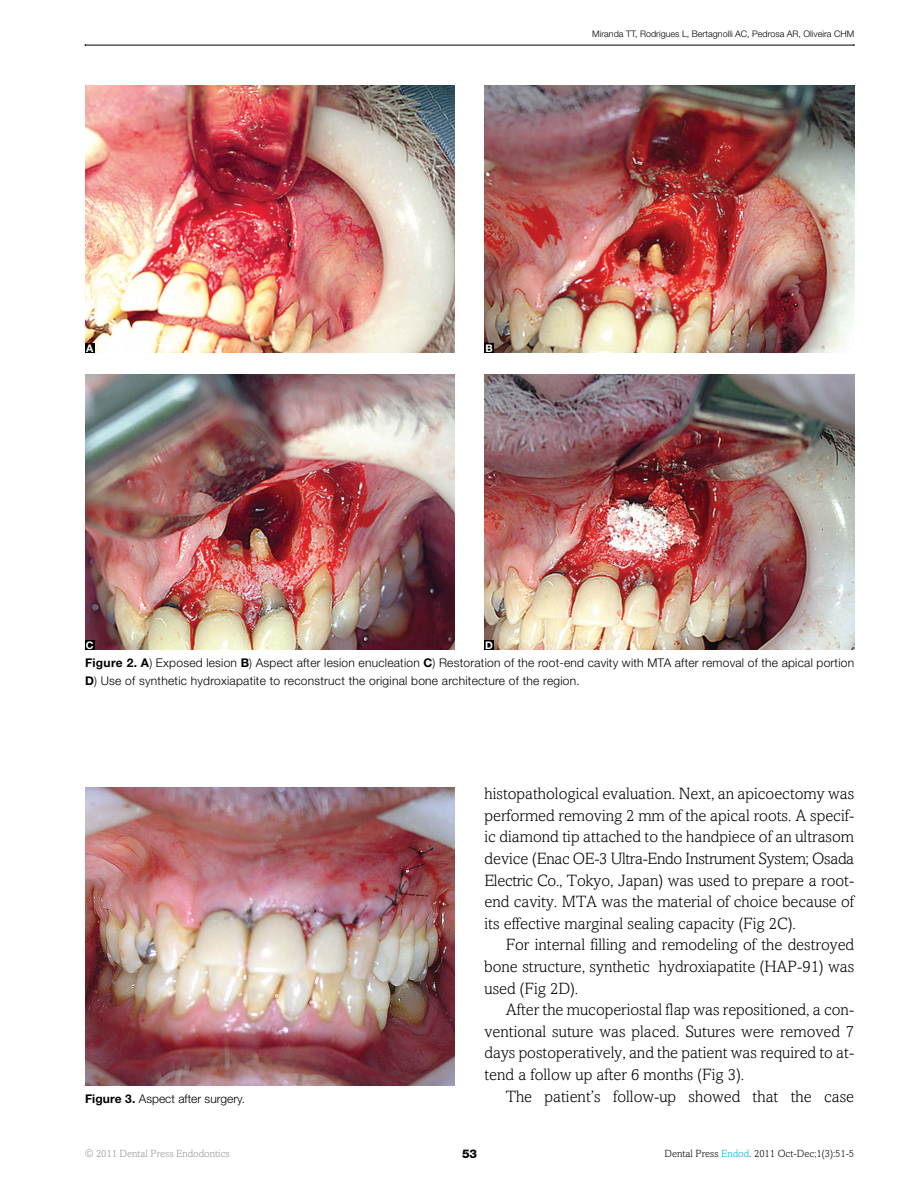
<style>
.page{position:relative;width:918px;height:1188px;background:#fff}
.page>*{position:absolute;margin:0;border:0;box-sizing:border-box;transform-origin:0 0}
.t1{font:300 16.5px/21.6px "Amasis";color:#000;text-align:justify}
.t2{font:300 12px/18px "Helvetica Neue LT Std";letter-spacing:.02em;color:#000}
.t3{font:300 12px "Helvetica Neue LT Std";color:#000}
.t4{font:800 12px "Helvetica Neue LT Std";color:#000}
.t5{font:300 10.5px "Amasis";color:#000}
.t6{font:300 10.5px "Amasis";color:#939598}
.t7{font:700 10.5px "Helvetica Neue LT Std";color:#fff}
.t8{font:300 9px "Helvetica Neue LT Std";color:#000}
.s1{font-weight:700}
.s2{color:#00aeef}
</style>
<div class="page">
<hr style="left:85px;top:45px;width:769px;height:1px;background:#000">
<img style="left:485px;top:85px;width:369px;height:268px">
<img style="left:485px;top:374px;width:369px;height:276px">
<img style="left:85px;top:374px;width:370px;height:276px">
<img style="left:85px;top:85px;width:370px;height:268px">
<div style="left:85px;top:344px;width:9px;height:9px;background:#000"></div>
<div style="left:85px;top:640px;width:9px;height:10px;background:#000"></div>
<div style="left:485px;top:344px;width:9px;height:9px;background:#000"></div>
<div style="left:485px;top:640px;width:9px;height:10px;background:#000"></div>
<img style="left:85px;top:787px;width:370px;height:299px">
<p class="t7" style="left:86px;top:342px;width:9px">A</p>
<p class="t8" style="left:592px;top:28px;width:263px">Miranda TT, Rodrigues L, Bertagnolli AC, Pedrosa AR, Oliveira CHM</p>
<p class="t7" style="left:485px;top:342px;width:9px">B</p>
<p class="t7" style="left:86px;top:638px;width:8px">C</p>
<p class="t7" style="left:485px;top:638px;width:8px">D</p>
<p class="t2" style="left:85px;top:653px;width:771px"><span class="s1">Figure 2. A</span>) Exposed lesion <span class="s1">B</span>) Aspect after lesion enucleation <span class="s1">C</span>) Restoration of the root-end cavity with MTA after removal of the apical portion<br><span class="s1">D</span>) Use of synthetic hydroxiapatite to reconstruct the original bone architecture of the region.</p>
<p class="t3" style="left:85px;top:1091px;width:162px"><span class="s1">Figure 3.</span> Aspect after surgery.</p>
<p class="t1" style="left:485px;top:783px;width:371px">histopathological evaluation. Next, an apicoectomy was performed removing 2 mm of the apical roots. A specif&shy;ic diamond tip attached to the handpiece of an ultrasom device (Enac OE-3 Ultra-Endo Instrument System; Osada Electric Co., Tokyo, Japan) was used to prepare a root&shy;end cavity. MTA was the material of choice because of its effective marginal sealing capacity (Fig 2C).</p>
<p class="t1" style="left:485px;top:934px;width:371px;text-indent:21px">For internal filling and remodeling of the destroyed bone structure, synthetic hydroxiapatite (HAP-91) was used (Fig 2D).</p>
<p class="t1" style="left:485px;top:999px;width:371px;text-indent:21px">After the mucoperiostal flap was repositioned, a con&shy;ventional suture was placed. Sutures were removed 7 days postoperatively, and the patient was required to at&shy;tend a follow up after 6 months (Fig 3).</p>
<p class="t1" style="left:506px;top:1085px;width:350px">The patient’s follow-up showed that the case</p>
<p class="t6" style="left:85px;top:1148px;width:146px">© 2011 Dental Press Endodontics</p>
<p class="t4" style="left:462px;top:1147px;width:17px">53</p>
<p class="t5" style="left:665px;top:1148px;width:191px">Dental Press <span class="s2">Endod</span>. 2011 Oct-Dec;1(3):51-5</p>
</div>
